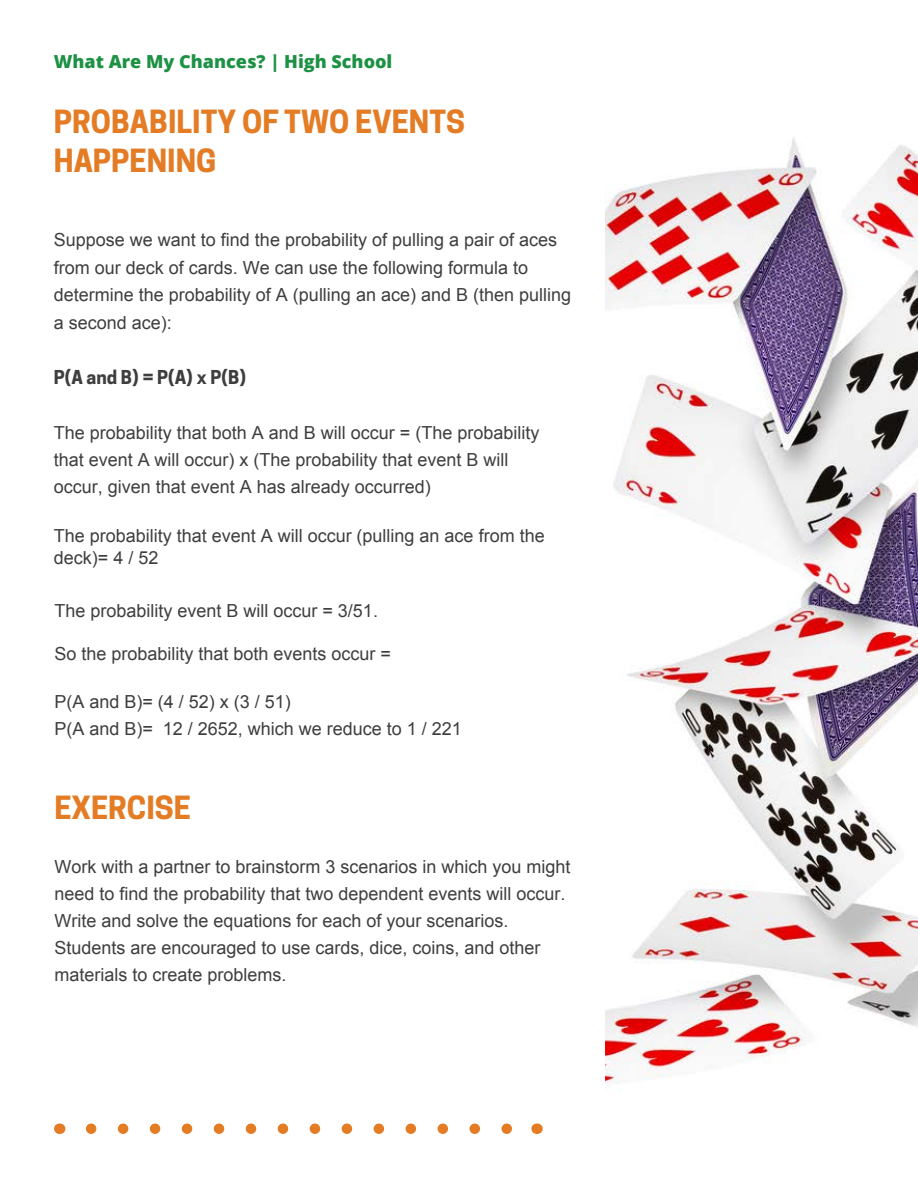
<style>
.page{position:relative;width:918px;height:1188px;background:#fff}
.page>*{position:absolute;margin:0;border:0;box-sizing:border-box;transform-origin:0 0}
.t1{font:700 30px/39px "Cooper Hewitt";color:#e47c25}
.t2{font:18px/27px "Arial";color:#3e3e3f}
.t3{font:800 18px "Open Sans";color:#1d9144}
.t4{font:700 18px "Cooper Hewitt";color:#3e3e3f}
.s1{font-family:"Arial"}
</style>
<div class="page">
<svg style="left:91px;top:1124px;width:421px;height:10px"></svg>
<img style="left:605px;top:137px;width:313px;height:952px">
<p class="t3" style="left:54px;top:49px;width:340px">What Are My Chances? | High School</p>
<h1 class="t1" style="left:54px;top:103px;width:413px">PROBABILITY OF TWO EVENTS<br>HAPPENING</h1>
<p class="t2" style="left:54px;top:226px;width:519px;line-height:27.6px">Suppose we want to find the probability of pulling a pair of aces from our deck of cards. We can use the following formula to determine the probability of A (pulling an ace) and B (then pulling a second ace):</p>
<p class="t4" style="left:54px;top:367px;width:194px">P(A and B) = P(A) <span class="s1">x</span> P(B)</p>
<p class="t2" style="left:54px;top:419px;width:487px">The probability that both A and B will occur = (The probability that event A will occur) x (The probability that event B will occur, given that event A has already occurred)</p>
<p class="t2" style="left:54px;top:525px;width:492px;line-height:21.6px">The probability that event A will occur (pulling an ace from the deck)= 4 / 52</p>
<p class="t2" style="left:54px;top:597px;width:325px">The probability event B will occur = 3/51.</p>
<p class="t2" style="left:54px;top:640px;width:338px">So the probability that both events occur =</p>
<p class="t2" style="left:54px;top:689px;width:409px">P(A and B)= (4 / 52) x (3 / 51)<br>P(A and B)= 12 / 2652, which we reduce to 1 / 221</p>
<h1 class="t1" style="left:54px;top:789px;width:138px">EXERCISE</h1>
<p class="t2" style="left:54px;top:853px;width:518px">Work with a partner to brainstorm 3 scenarios in which you might need to find the probability that two dependent events will occur.<br>Write and solve the equations for each of your scenarios.<br>Students are encouraged to use cards, dice, coins, and other materials to create problems.</p>
</div>
